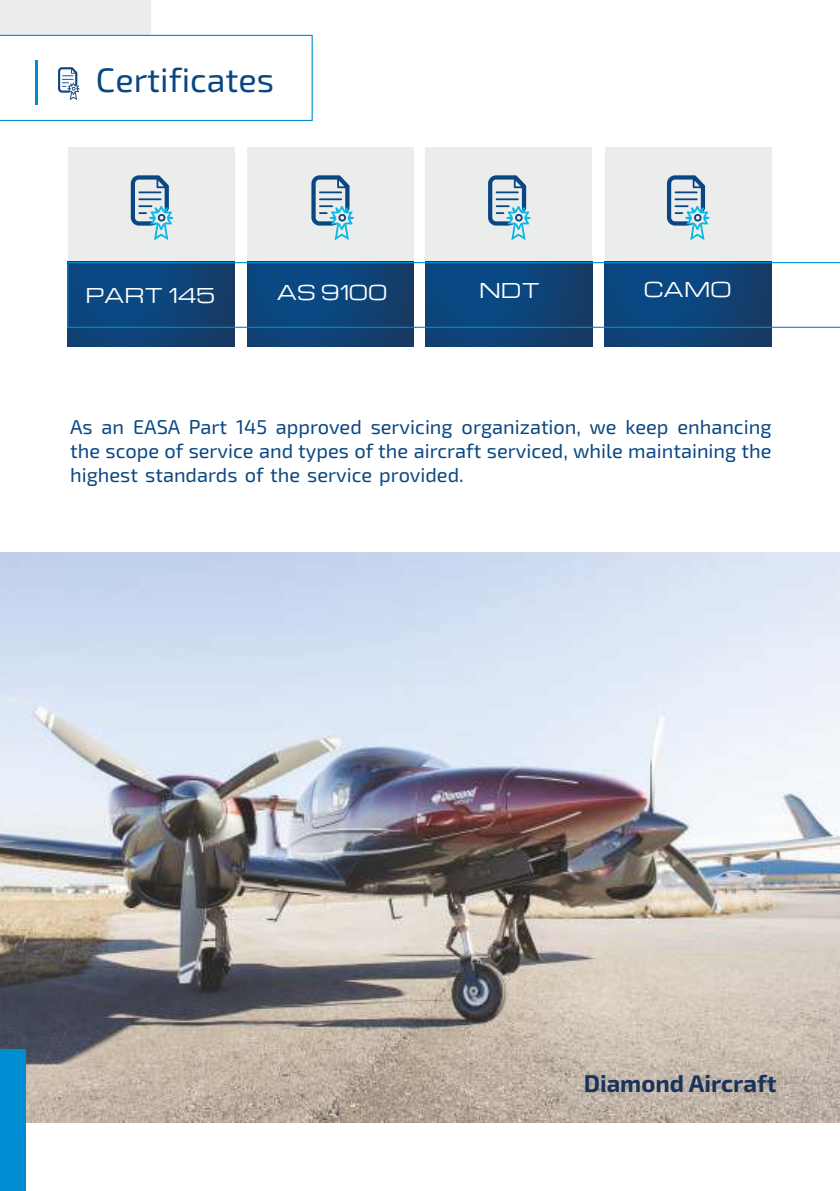
<style>
.page{position:relative;width:840px;height:1191px;background:#fff}
.page>*{position:absolute;margin:0;border:0;box-sizing:border-box;transform-origin:0 0}
.t1{font:34px "Exo 2";color:#0a4782}
.t2{font:700 24px "Exo 2";color:#1a335c}
.t3{font:20px/24px "Exo 2";color:#0a4782;text-align:justify}
.t4{font:20px "Michroma";color:#fff;scale:.96 1}
</style>
<div class="page">
<div style="left:0;top:0;width:151px;height:35px;background:#ebeded"></div>
<img style="left:0;top:553px;width:839px;height:569px">
<div style="left:0;top:1049px;width:26px;height:142px;background:#008cd1"></div>
<svg style="left:0;top:34px;width:313px;height:87px"></svg>
<div style="left:604px;top:147px;width:167px;height:160px;background:#ebeded"></div>
<div style="left:425px;top:147px;width:167px;height:160px;background:#ebeded"></div>
<div style="left:247px;top:147px;width:166px;height:160px;background:#ebeded"></div>
<div style="left:68px;top:147px;width:166px;height:160px;background:#ebeded"></div>
<div style="left:604px;top:262px;width:167px;height:84px;background:linear-gradient(to right,#0c457c,#153b66)"></div>
<div style="left:425px;top:262px;width:167px;height:84px;background:linear-gradient(to right,#0c457c,#163b66)"></div>
<div style="left:247px;top:262px;width:166px;height:84px;background:linear-gradient(to right,#0c457c,#153b66)"></div>
<div style="left:68px;top:262px;width:166px;height:84px;background:linear-gradient(to right,#0c457c,#163b66)"></div>
<svg style="left:667px;top:175px;width:42px;height:65px"></svg>
<svg style="left:488px;top:175px;width:42px;height:65px"></svg>
<svg style="left:311px;top:175px;width:43px;height:65px"></svg>
<svg style="left:131px;top:175px;width:42px;height:65px"></svg>
<svg style="left:67px;top:262px;width:772px;height:66px;background:#2a5d8d"></svg>
<h1 class="t1" style="left:96px;top:68px;width:179px">Certificates</h1>
<p class="t4" style="left:85px;top:279px;width:137px">PART 145</p>
<p class="t4" style="left:277px;top:277px;width:117px">AS 9100</p>
<p class="t4" style="left:479px;top:275px;width:65px">NDT</p>
<p class="t4" style="left:643px;top:274px;width:93px">CAMO</p>
<p class="t3" style="left:70px;top:417px;width:702px">As an EASA Part 145 approved servicing organization, we keep enhancing the scope of service and types of the aircraft serviced, while maintaining the highest standards of the service provided.</p>
<p class="t2" style="left:583px;top:1075px;width:194px">Diamond Aircraft</p>
</div>
